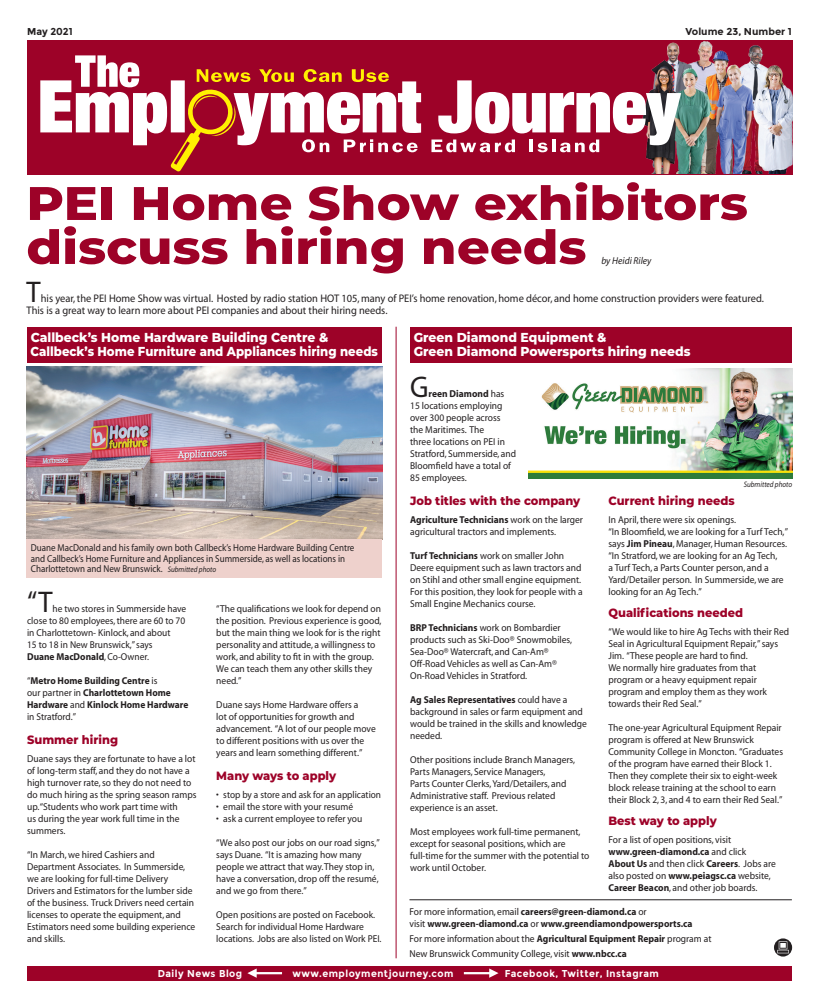
<style>
.page{position:relative;width:819px;height:1008px;background:#fff}
.page>*{position:absolute;margin:0;border:0;box-sizing:border-box;transform-origin:0 0}
.t1{font:800 47px/44px "Montserrat";color:#9d0228;scale:1.09 1}
.t2{font:30px "Myriad";color:#231f20;scale:.95 1}
.t3{font:800 13px/14px "Montserrat";color:#fff;scale:.95 1}
.t4{font:800 12px "Montserrat";color:#9d0228;scale:.95 1}
.t5{font:11px/12px "Myriad";color:#231f20;scale:.95 1}
.t6{font:10px/12px "Myriad";color:#231f20;scale:.95 1}
.t7{font:10px/10.5px "Myriad";color:#231f20;scale:.9 1}
.t8{font:10px/12px "Myriad";color:#231f20;scale:.94 1}
.t9{font:700 10px/12px "Myriad";color:#231f20;scale:.95 1}
.t10{font:700 10px/12px "Myriad";color:#231f20;scale:.94 1}
.t11{font:700 10px "Montserrat";letter-spacing:.05em;color:#fff;scale:.95 1}
.t12{font:700 10px "Montserrat";color:#231f20}
.t13{font:italic 10px "Myriad";color:#231f20;scale:.95 1}
.t14{font:italic 8px "Myriad";color:#231f20;scale:.9 1}
.s1{font-style:italic;font-size:8px}
.s2{font-weight:700}
.s3{font-weight:400}
</style>
<div class="page">
<div style="left:27px;top:966px;width:765px;height:14px;background:#9d0228"></div>
<svg style="left:247px;top:968px;width:35px;height:10px"></svg>
<svg style="left:464px;top:968px;width:35px;height:10px"></svg>
<div style="left:27px;top:40px;width:766px;height:134px;background:#9d0228"></div>
<img style="left:646px;top:41px;width:147px;height:133px">
<svg style="left:302px;top:145px;width:27px;height:7px"></svg>
<svg style="left:344px;top:145px;width:74px;height:7px"></svg>
<svg style="left:431px;top:145px;width:84px;height:7px"></svg>
<hr style="left:529px;top:140px;width:4px;height:12px;background:#fff">
<svg style="left:537px;top:145px;width:62px;height:7px"></svg>
<svg style="left:40px;top:55px;width:641px;height:90px"></svg>
<svg style="left:170px;top:69px;width:80px;height:103px"></svg>
<hr style="left:409px;top:900px;width:383px;height:1px;background:#231f20">
<div style="left:27px;top:327px;width:355px;height:36px;background:#9d0228"></div>
<div style="left:410px;top:327px;width:382px;height:36px;background:#9d0228"></div>
<img style="left:26px;top:366px;width:356px;height:173px">
<div style="left:26px;top:539px;width:356px;height:39px;background:#eed1cc"></div>
<hr style="left:396px;top:327px;width:1px;height:631px;background:#9d0228">
<svg style="left:774px;top:938px;width:18px;height:19px"></svg>
<svg style="left:777px;top:941px;width:12px;height:12px"></svg>
<img style="left:529px;top:368px;width:263px;height:110px">
<p class="t12" style="left:27px;top:25px;width:47px">May 2021</p>
<p class="t12" style="left:686px;top:25px;width:108px">Volume 23, Number 1</p>
<h1 class="t1" style="left:26px;top:179px;width:663px">PEI Home Show exhibitors discuss hiring needs</h1>
<p class="t13" style="left:601px;top:256px;width:54px">by Heidi Riley</p>
<h2 class="t2" style="left:27px;top:277px;width:16px">T</h2>
<p class="t5" style="left:27px;top:293px;width:778px;text-indent:14px">his year, the PEI Home Show was virtual. Hosted by radio station HOT 105, many of PEI’s home renovation, home décor, and home construction providers were featured.<br>This is a great way to learn more about PEI companies and about their hiring needs.</p>
<h3 class="t3" style="left:31px;top:330px;width:367px">Callbeck’s Home Hardware Building Centre &amp;<br>Callbeck’s Home Furniture and Appliances hiring needs</h3>
<h3 class="t3" style="left:414px;top:330px;width:293px">Green Diamond Equipment &amp;<br>Green Diamond Powersports hiring needs</h3>
<p class="t7" style="left:31px;top:543px;width:361px">Duane MacDonald and his family own both Callbeck’s Home Hardware Building Centre and Callbeck’s Home Furniture and Appliances in Summerside, as well as locations in<br>Charlottetown and New Brunswick. <span class="s1">Submitted photo</span></p>
<h2 class="t2" style="left:27px;top:587px;width:28px">“T</h2>
<p class="t8" style="left:27px;top:603px;width:171px;text-indent:25px">he two stores in Summerside have close to 80 employees, there are 60 to 70 in Charlottetown- Kinlock, and about<br>15 to 18 in New Brunswick,” says<br><span class="s2">Duane MacDonald</span>, Co-Owner.</p>
<p class="t10" style="left:27px;top:675px;width:173px"><span class="s3">“</span>Metro Home Building Centre <span class="s3">is<br>our partner in</span> Charlottetown Home<br>Hardware <span class="s3">and</span> Kinlock Home Hardware <span class="s3">in Stratford.”</span></p>
<p class="t4" style="left:27px;top:730px;width:97px">Summer hiring</p>
<p class="t6" style="left:27px;top:753px;width:180px">Duane says they are fortunate to have a lot of long-term staff, and they do not have a high turnover rate, so they do not need to do much hiring as the spring season ramps up.“Students who work part time with<br>us during the year work full time in the summers.</p>
<p class="t6" style="left:27px;top:849px;width:179px">“In March, we hired Cashiers and Department Associates. In Summerside, we are looking for full-time Delivery Drivers and Estimators for the lumber side of the business. Truck Drivers need certain licenses to operate the equipment, and Estimators need some building experience and skills.</p>
<p class="t6" style="left:216px;top:603px;width:175px">“The qualifications we look for depend on the position. Previous experience is good, but the main thing we look for is the right personality and attitude, a willingness to work, and ability to fit in with the group.<br>We can teach them any other skills they need.”</p>
<p class="t6" style="left:216px;top:699px;width:169px">Duane says Home Hardware offers a<br>lot of opportunities for growth and advancement. “A lot of our people move to different positions with us over the years and learn something different.”</p>
<p class="t4" style="left:216px;top:767px;width:128px">Many ways to apply</p>
<p class="t6" style="left:216px;top:789px;width:175px">• stop by a store and ask for an application</p>
<p class="t6" style="left:216px;top:801px;width:146px">• email the store with your resumé</p>
<p class="t6" style="left:216px;top:813px;width:155px">• ask a current employee to refer you</p>
<p class="t6" style="left:216px;top:837px;width:174px">“We also post our jobs on our road signs,” says Duane. “It is amazing how many people we attract that way. They stop in, have a conversation, drop off the resumé, and we go from there.”</p>
<p class="t6" style="left:216px;top:909px;width:176px">Open positions are posted on Facebook.<br>Search for individual Home Hardware locations. Jobs are also listed on Work PEI.</p>
<h2 class="t2" style="left:410px;top:372px;width:21px">G</h2>
<p class="t6" style="left:410px;top:388px;width:113px;text-indent:18px"><span class="s2">reen Diamond</span> has<br>15 locations employing over 300 people across the Maritimes. The<br>three locations on PEI in<br>Stratford, Summerside, and<br>Bloomfield have a total of<br>85 employees.</p>
<p class="t4" style="left:410px;top:492px;width:181px">Job titles with the company</p>
<p class="t6" style="left:410px;top:514px;width:184px"><span class="s2">Agriculture Technicians</span> work on the larger agricultural tractors and implements.</p>
<p class="t6" style="left:410px;top:550px;width:183px"><span class="s2">Turf Technicians</span> work on smaller John Deere equipment such as lawn tractors and on Stihl and other small engine equipment.<br>For this position, they look for people with a Small Engine Mechanics course.</p>
<p class="t6" style="left:410px;top:622px;width:172px"><span class="s2">BRP Technicians</span> work on Bombardier products such as Ski-Doo® Snowmobiles, Sea-Doo® Watercraft, and Can-Am® Off-Road Vehicles as well as Can-Am® On-Road Vehicles in Stratford.</p>
<p class="t6" style="left:410px;top:694px;width:188px"><span class="s2">Ag Sales Representatives</span> could have a background in sales or farm equipment and would be trained in the skills and knowledge needed.</p>
<p class="t6" style="left:410px;top:754px;width:175px">Other positions include Branch Managers, Parts Managers, Service Managers,<br>Parts Counter Clerks, Yard/Detailers, and Administrative staff. Previous related experience is an asset.</p>
<p class="t6" style="left:410px;top:826px;width:190px">Most employees work full-time permanent, except for seasonal positions, which are full-time for the summer with the potential to work until October.</p>
<p class="t14" style="left:744px;top:480px;width:56px">Submitted photo</p>
<p class="t4" style="left:608px;top:492px;width:134px">Current hiring needs</p>
<p class="t6" style="left:608px;top:514px;width:191px">In April, there were six openings.<br>“In Bloomfield, we are looking for a Turf Tech,” says <span class="s2">Jim Pineau</span>, Manager, Human Resources. “In Stratford, we are looking for an Ag Tech,<br>a Turf Tech, a Parts Counter person, and a Yard/Detailer person. In Summerside, we are looking for an Ag Tech.”</p>
<p class="t4" style="left:608px;top:604px;width:143px">Qualifications needed</p>
<p class="t6" style="left:608px;top:626px;width:192px">“We would like to hire Ag Techs with their Red Seal in Agricultural Equipment Repair,” says Jim. “These people are hard to find.<br>We normally hire graduates from that program or a heavy equipment repair program and employ them as they work towards their Red Seal.”</p>
<p class="t6" style="left:608px;top:722px;width:185px">The one-year Agricultural Equipment Repair program is offered at New Brunswick Community College in Moncton. “Graduates of the program have earned their Block 1.<br>Then they complete their six to eight-week block release training at the school to earn their Block 2, 3, and 4 to earn their Red Seal.”</p>
<p class="t4" style="left:608px;top:812px;width:116px">Best way to apply</p>
<p class="t6" style="left:608px;top:834px;width:178px">For a list of open positions, visit <span class="s2">www.green-diamond.ca</span> and click<br><span class="s2">About Us</span> and then click <span class="s2">Careers</span>. Jobs are also posted on <span class="s2">www.peiagsc.ca</span> website, <span class="s2">Career Beacon</span>, and other job boards.</p>
<p class="t9" style="left:409px;top:906px;width:300px"><span class="s3">For more information, email</span> careers@green-diamond.ca <span class="s3">or<br>visit</span> www.green-diamond.ca <span class="s3">or</span> www.greendiamondpowersports.ca</p>
<p class="t6" style="left:409px;top:931px;width:319px;line-height:15px">For more information about the <span class="s2">Agricultural Equipment Repair</span> program at<br>New Brunswick Community College, visit <span class="s2">www.nbcc.ca</span></p>
<p class="t11" style="left:158px;top:967px;width:90px">Daily News Blog</p>
<p class="t11" style="left:292px;top:967px;width:171px">www.employmentjourney.com</p>
<p class="t11" style="left:505px;top:967px;width:164px">Facebook, Twitter, Instagram</p>
</div>
